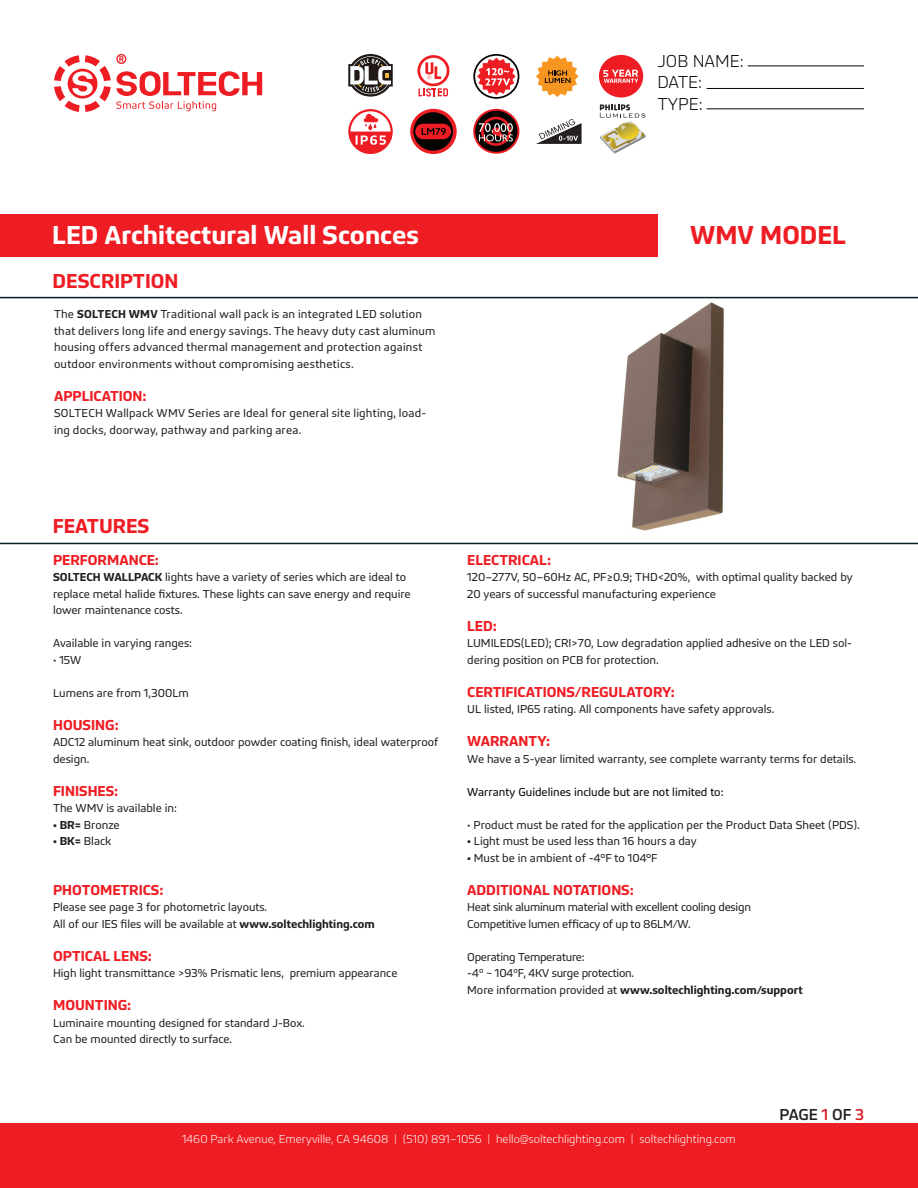
<style>
.page{position:relative;width:918px;height:1188px;background:#fff}
.page>*{position:absolute;margin:0;border:0;box-sizing:border-box;transform-origin:0 0}
.t1{font:600 27px "Bega";color:#fff}
.t2{font:600 27px "Bega";color:#ee1d23}
.t3{font:600 21px "Bega";color:#ee1d23}
.t4{font:300 18px/21.6px "Bega";color:#040503}
.t5{font:500 16.5px "Bega";letter-spacing:-.01em;color:#231f20}
.t6{font:600 15px "Bega";color:#ee1d23}
.t7{font:12px/16.5px "Bega";color:#231f20}
.t8{font:12px "Bega";letter-spacing:-.02em;color:#231f20}
.t9{font:300 12px "Bega";color:#fff}
.t10{font:600 12px "Bega";color:#231f20}
.t11{font:12px "Bega";color:#040503}
.t12{font:600 10.5px "Bega";color:#fff}
.s1{font-weight:600}
.s2{font-weight:400}
.s3{color:#da2128}
</style>
<div class="page">
<svg style="left:600px;top:104px;width:46px;height:50px"></svg>
<svg style="left:536px;top:119px;width:46px;height:25px"></svg>
<svg style="left:473px;top:109px;width:46px;height:45px"></svg>
<div style="left:475px;top:111px;width:42px;height:41px;background:#040503;border-radius:50%"></div>
<svg style="left:481px;top:117px;width:30px;height:29px"></svg>
<svg style="left:484px;top:119px;width:24px;height:24px"></svg>
<svg style="left:479px;top:123px;width:34px;height:18px"></svg>
<svg style="left:410px;top:109px;width:47px;height:45px"></svg>
<svg style="left:413px;top:112px;width:40px;height:39px"></svg>
<div style="left:415px;top:124px;width:36px;height:15px;background:#ee1d23;border-radius:8px"></div>
<svg style="left:422px;top:128px;width:24px;height:7px"></svg>
<svg style="left:348px;top:109px;width:45px;height:45px"></svg>
<svg style="left:348px;top:54px;width:45px;height:43px"></svg>
<svg style="left:417px;top:55px;width:32px;height:42px"></svg>
<svg style="left:473px;top:54px;width:46px;height:45px"></svg>
<svg style="left:536px;top:56px;width:43px;height:41px"></svg>
<svg style="left:599px;top:55px;width:44px;height:43px"></svg>
<div style="left:602px;top:68px;width:8px;height:10px;background:#ee1d23"></div>
<div style="left:0;top:1123px;width:918px;height:65px;background:#ee1d23"></div>
<div style="left:0;top:214px;width:657px;height:43px;background:#ee1d23"></div>
<svg style="left:54px;top:54px;width:208px;height:58px"></svg>
<hr style="left:748px;top:66px;width:116px;height:1px;background:#040503">
<hr style="left:707px;top:88px;width:157px;height:1px;background:#040503">
<hr style="left:707px;top:108px;width:157px;height:1px;background:#040503">
<hr style="left:0;top:543px;width:918px;height:1px;background:#061f25">
<hr style="left:0;top:297px;width:918px;height:1px;background:#061f25">
<img style="left:617px;top:302px;width:107px;height:229px">
<p class="t12" style="left:603px;top:67px;width:7px">5</p>
<h3 class="t4" style="left:657px;top:50px;width:88px">JOB NAME:<br>DATE:<br>TYPE:</h3>
<h1 class="t1" style="left:52px;top:219px;width:368px">LED Architectural Wall Sconces</h1>
<h1 class="t2" style="left:690px;top:219px;width:157px">WMV MODEL</h1>
<p class="t3" style="left:53px;top:269px;width:127px">DESCRIPTION</p>
<p class="t7" style="left:54px;top:306px;width:383px">The <span class="s1">SOLTECH WMV</span> Traditional wall pack is an integrated LED solution that delivers long life and energy savings. The heavy duty cast aluminum housing offers advanced thermal management and protection against outdoor environments without compromising aesthetics.</p>
<p class="t6" style="left:54px;top:387px;width:94px">APPLICATION:</p>
<p class="t7" style="left:54px;top:405px;width:374px">SOLTECH Wallpack WMV Series are Ideal for general site lighting, load&shy;ing docks, doorway, pathway and parking area.</p>
<p class="t3" style="left:53px;top:514px;width:98px">FEATURES</p>
<p class="t6" style="left:53px;top:551px;width:107px">PERFORMANCE:</p>
<p class="t7" style="left:53px;top:569px;width:355px"><span class="s1">SOLTECH WALLPACK</span> lights have a variety of series which are ideal to</p>
<p class="t7" style="left:53px;top:585px;width:359px">replace metal halide fixtures. These lights can save energy and require</p>
<p class="t7" style="left:53px;top:602px;width:131px">lower maintenance costs.</p>
<p class="t7" style="left:53px;top:635px;width:141px">Available in varying ranges:</p>
<p class="t7" style="left:53px;top:651px;width:30px">• 15W</p>
<p class="t7" style="left:53px;top:684px;width:137px">Lumens are from 1,300Lm</p>
<p class="t6" style="left:53px;top:716px;width:67px">HOUSING:</p>
<p class="t7" style="left:53px;top:734px;width:387px">ADC12 aluminum heat sink, outdoor powder coating finish, ideal waterproof design.</p>
<p class="t6" style="left:53px;top:782px;width:67px">FINISHES:</p>
<p class="t7" style="left:53px;top:800px;width:125px">The WMV is available in:</p>
<p class="t7" style="left:53px;top:816px;width:68px"><span class="s1">• BR=</span> Bronze</p>
<p class="t7" style="left:53px;top:833px;width:60px"><span class="s1">• BK=</span> Black</p>
<p class="t6" style="left:53px;top:881px;width:112px">PHOTOMETRICS:</p>
<p class="t7" style="left:53px;top:899px;width:216px">Please see page 3 for photometric layouts.</p>
<p class="t7" style="left:53px;top:915px;width:323px">All of our IES files will be available at <span class="s1">www.soltechlighting.com</span></p>
<p class="t6" style="left:53px;top:947px;width:100px">OPTICAL LENS:</p>
<p class="t7" style="left:53px;top:965px;width:346px">High light transmittance &gt;93% Prismatic lens, premium appearance</p>
<p class="t6" style="left:53px;top:996px;width:80px">MOUNTING:</p>
<p class="t7" style="left:53px;top:1014px;width:253px">Luminaire mounting designed for standard J-Box.</p>
<p class="t7" style="left:53px;top:1031px;width:180px">Can be mounted directly to surface.</p>
<p class="t6" style="left:467px;top:551px;width:86px">ELECTRICAL:</p>
<p class="t7" style="left:467px;top:569px;width:387px">120–277V, 50–60Hz AC, PF≥0.9; THD&lt;20%, with optimal quality backed by<br>20 years of successful manufacturing experience</p>
<p class="t6" style="left:467px;top:617px;width:31px">LED:</p>
<p class="t7" style="left:467px;top:635px;width:386px">LUMILEDS(LED); CRI&gt;70, Low degradation applied adhesive on the LED sol&shy;dering position on PCB for protection.</p>
<p class="t6" style="left:467px;top:683px;width:209px">CERTIFICATIONS/REGULATORY:</p>
<p class="t7" style="left:467px;top:701px;width:309px">UL listed, IP65 rating. All components have safety approvals.</p>
<p class="t6" style="left:467px;top:732px;width:84px">WARRANTY:</p>
<p class="t7" style="left:467px;top:750px;width:391px">We have a 5-year limited warranty, see complete warranty terms for details.</p>
<p class="t11" style="left:467px;top:785px;width:258px">Warranty Guidelines include but are not limited to:</p>
<p class="t7" style="left:467px;top:816px;width:394px">• Product must be rated for the application per the Product Data Sheet (PDS).</p>
<p class="t7" style="left:467px;top:833px;width:231px"><span class="s1">•</span> Light must be used less than 16 hours a day</p>
<p class="t7" style="left:467px;top:849px;width:192px"><span class="s1">•</span> Must be in ambient of -4°F to 104°F</p>
<p class="t6" style="left:467px;top:881px;width:168px">ADDITIONAL NOTATIONS:</p>
<p class="t8" style="left:467px;top:900px;width:285px">Heat sink aluminum material with excellent cooling design</p>
<p class="t8" style="left:467px;top:917px;width:225px">Competitive lumen efficacy of up to 86LM/W.</p>
<p class="t8" style="left:467px;top:950px;width:119px">Operating Temperature:</p>
<p class="t8" style="left:467px;top:966px;width:168px">-4º ~ 104ºF, 4KV surge protection.</p>
<p class="t10" style="left:467px;top:983px;width:337px"><span class="s2">More information provided at</span> www.soltechlighting.com/support</p>
<h3 class="t5" style="left:780px;top:1105px;width:86px">PAGE <span class="s3">1</span> OF <span class="s3">3</span></h3>
<p class="t9" style="left:182px;top:1132px;width:555px">1460 Park Avenue, Emeryville, CA 94608 | (510) 891–1056 | hello@soltechlighting.com | soltechlighting.com</p>
</div>
